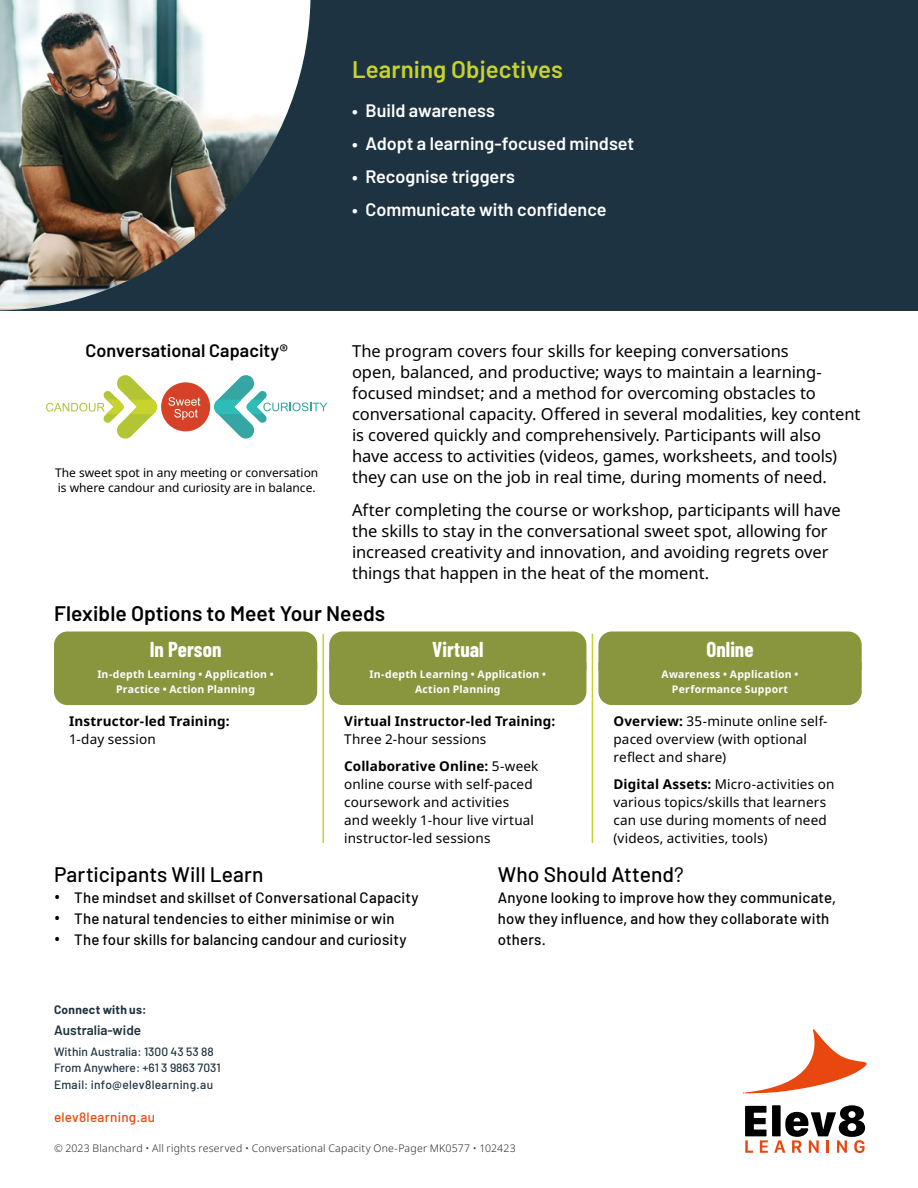
<style>
.page{position:relative;width:918px;height:1188px;background:#fff}
.page>*{position:absolute;margin:0;border:0;box-sizing:border-box;transform-origin:0 0}
.t1{font:600 24px "Barlow";color:#c6d32d}
.t2{font:500 21px "Barlow";color:#000}
.t3{font:600 21px "Barlow";color:#000}
.t4{font:700 21px "Barlow Condensed";color:#fff}
.t5{font:600 18px "Barlow";color:#fff}
.t6{font:600 18px "Barlow";letter-spacing:.005em;color:#000}
.t7{font:16.5px/21px "Noto Sans";letter-spacing:-.005em;color:#000}
.t8{font:500 15px/21px "Barlow";letter-spacing:.01em;color:#000}
.t9{font:13.5px/18px "Noto Sans";letter-spacing:.01em;color:#000}
.t10{font:700 13.5px "Noto Sans";letter-spacing:.01em;color:#000}
.t11{font:500 13.5px "Barlow";letter-spacing:.02em;color:#e84710}
.t12{font:600 13.5px "Barlow";color:#1e3341}
.t13{font:500 12px/16.5px "Barlow";color:#1e3341}
.t14{font:12px/14.4px "Noto Sans";color:#000}
.t15{font:700 12px "Barlow";letter-spacing:.02em;color:#1e3341}
.t16{font:700 10.5px/15px "Noto Sans";letter-spacing:.02em;color:#fff;text-align:center}
.t17{font:300 10.5px "Noto Sans";letter-spacing:.02em;color:#2f2722}
.s1{font-weight:700}
.s2{font-family:"Noto Sans";font-weight:400;font-size:16.5px}
.s3{font-weight:400}
.s4{font-family:"Noto Sans";font-weight:400}
</style>
<div class="page">
<div style="left:0;top:0;width:918px;height:310px;background:#1e3341"></div>
<img style="left:0;top:0;width:310px;height:310px">
<svg style="left:214px;top:375px;width:113px;height:64px"></svg>
<div style="left:161px;top:382px;width:49px;height:49px;background:#d64227;border-radius:50%"></div>
<svg style="left:168px;top:397px;width:32px;height:23px"></svg>
<svg style="left:46px;top:375px;width:111px;height:64px"></svg>
<hr style="left:322px;top:634px;width:2px;height:209px;background:#c6d32d">
<hr style="left:592px;top:634px;width:1px;height:209px;background:#c6d32d">
<div style="left:54px;top:632px;width:263px;height:73px;background:#8a963e"></div>
<div style="left:329px;top:632px;width:257px;height:73px;background:#8a963e"></div>
<div style="left:598px;top:632px;width:264px;height:73px;background:#8a963e"></div>
<div style="left:772px;top:1105px;width:9px;height:31px;background:#000"></div>
<svg style="left:745px;top:1106px;width:23px;height:47px"></svg>
<svg style="left:774px;top:1105px;width:91px;height:48px"></svg>
<svg style="left:745px;top:1029px;width:122px;height:65px"></svg>
<h1 class="t1" style="left:352px;top:51px;width:212px">Learning Objectives</h1>
<p class="t5" style="left:352px;top:97px;width:144px">• Build awareness</p>
<p class="t5" style="left:352px;top:130px;width:284px">• Adopt a learning-focused mindset</p>
<p class="t5" style="left:352px;top:163px;width:165px">• Recognise triggers</p>
<p class="t5" style="left:352px;top:196px;width:256px">• Communicate with confidence</p>
<p class="t6" style="left:85px;top:337px;width:204px">Conversational Capacity®</p>
<p class="t14" style="left:55px;top:466px;width:265px">The sweet spot in any meeting or conversation is where candour and curiosity are in balance.</p>
<p class="t7" style="left:352px;top:341px;width:510px">The program covers four skills for keeping conversations<br>open, balanced, and productive; ways to maintain a learning&shy;focused mindset; and a method for overcoming obstacles to conversational capacity. Offered in several modalities, key content is covered quickly and comprehensively. Participants will also have access to activities (videos, games, worksheets, and tools) they can use on the job in real time, during moments of need.</p>
<p class="t7" style="left:352px;top:500px;width:490px">After completing the course or workshop, participants will have the skills to stay in the conversational sweet spot, allowing for increased creativity and innovation, and avoiding regrets over things that happen in the heat of the moment.</p>
<p class="t3" style="left:54px;top:598px;width:333px">Flexible Options to Meet Your Needs</p>
<p class="t4" style="left:150px;top:635px;width:73px">In Person</p>
<p class="t16" style="left:97px;top:667px;width:178px">In-depth Learning • Application •<br>Practice • Action Planning</p>
<p class="t10" style="left:69px;top:713px;width:162px">Instructor-led Training:</p>
<p class="t9" style="left:69px;top:730px;width:88px">1-day session</p>
<p class="t4" style="left:432px;top:635px;width:53px">Virtual</p>
<p class="t16" style="left:370px;top:667px;width:178px">In-depth Learning • Application •<br>Action Planning</p>
<p class="t10" style="left:344px;top:713px;width:213px">Virtual Instructor-led Training:</p>
<p class="t9" style="left:344px;top:726px;width:196px;line-height:27px">Three 2-hour sessions<br><span class="s1">Collaborative Online:</span> 5-week</p>
<p class="t9" style="left:344px;top:775px;width:191px">online course with self-paced coursework and activities and weekly 1-hour live virtual instructor-led sessions</p>
<p class="t4" style="left:707px;top:635px;width:48px">Online</p>
<p class="t16" style="left:662px;top:667px;width:138px">Awareness • Application •<br>Performance Support</p>
<p class="t9" style="left:613px;top:712px;width:216px"><span class="s1">Overview:</span> 35-minute online self&shy;paced overview (with optional reflect and share)</p>
<p class="t9" style="left:613px;top:775px;width:222px"><span class="s1">Digital Assets:</span> Micro-activities on various topics/skills that learners can use during moments of need (videos, activities, tools)</p>
<p class="t2" style="left:54px;top:859px;width:211px">Participants Will Learn</p>
<p class="t8" style="left:54px;top:886px;width:366px"><span class="s2">•</span> The mindset and skillset of Conversational Capacity</p>
<p class="t8" style="left:54px;top:907px;width:342px"><span class="s2">•</span> The natural tendencies to either minimise or win</p>
<p class="t8" style="left:54px;top:928px;width:354px"><span class="s2">•</span> The four skills for balancing candour and curiosity</p>
<p class="t15" style="left:54px;top:1001px;width:94px">Connect with us:</p>
<p class="t12" style="left:54px;top:1020px;width:89px">Australia-wide</p>
<p class="t13" style="left:54px;top:1042px;width:168px">Within Australia: 1300 43 53 88<br>From Anywhere: +61 3 9863 7031<br>Email: info@elev8learning.au</p>
<p class="t11" style="left:54px;top:1107px;width:103px">elev8learning.au</p>
<p class="t2" style="left:498px;top:859px;width:188px">Who Should Attend<span class="s3">?</span></p>
<p class="t8" style="left:498px;top:886px;width:340px">Anyone looking to improve how they communicate<span class="s4">, </span>how they influence<span class="s4">,</span> and how they collaborate with others<span class="s4">.</span></p>
<p class="t17" style="left:54px;top:1142px;width:463px">© 2023 Blanchard • All rights reserved • Conversational Capacity One-Pager MK0577 • 102423</p>
</div>
